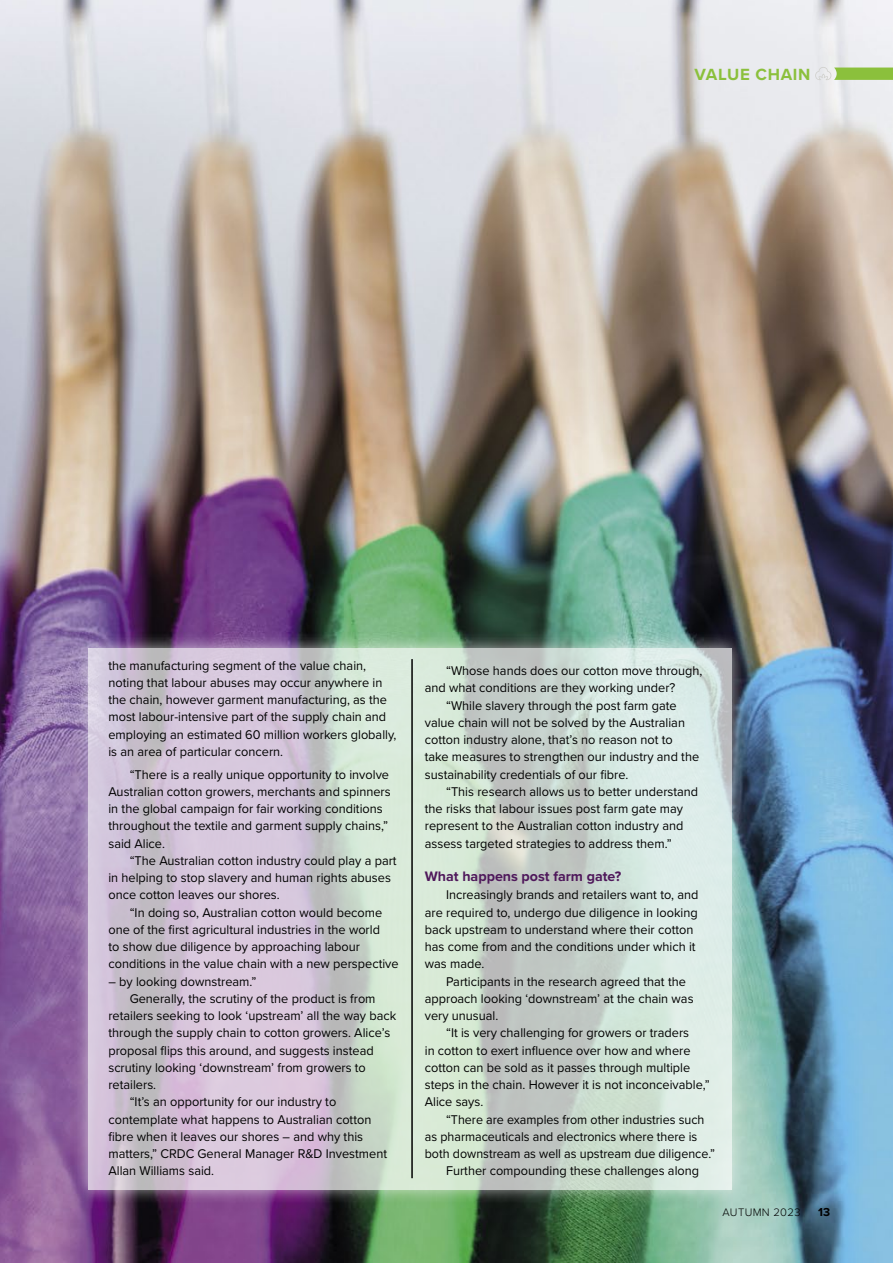
<style>
.page{position:relative;width:893px;height:1263px;background:#fff}
.page>*{position:absolute;margin:0;border:0;box-sizing:border-box;transform-origin:0 0}
.t1{font:700 16.8px "Proxima Nova";letter-spacing:.04em;color:#8bc03c}
.t2{font:700 14.25px "Proxima Nova";color:#4f185b}
.t3{font:13.2px/17.2px "Proxima Nova";color:#000}
.t4{font:13.2px "Proxima Nova";color:#000;scale:.95 1}
.t5{font:700 12px "Proxima Nova";color:#000}
.t6{font:300 11.25px "Proxima Nova";letter-spacing:.03em;color:#000}
</style>
<div class="page">
<img style="left:0;top:0;width:893px;height:1263px">
<div style="left:73px;top:632px;width:674px;height:573px;background:#fff;opacity:.92"></div>
<svg style="left:88px;top:648px;width:644px;height:541px;background:#d0d3d4"></svg>
<svg style="left:815px;top:67px;width:78px;height:13px"></svg>
<hr style="left:412px;top:659px;width:1px;height:519px;background:#000">
<p class="t1" style="left:694px;top:62px;width:117px">VALUE CHAIN</p>
<p class="t3" style="left:108px;top:656px;width:290px">the manufacturing segment of the value chain, noting that labour abuses may occur anywhere in the chain, however garment manufacturing, as the most labour-intensive part of the supply chain and employing an estimated 60 million workers globally, is an area of particular concern.</p>
<p class="t3" style="left:108px;top:765px;width:284px;text-indent:21px">“There is a really unique opportunity to involve Australian cotton growers, merchants and spinners in the global campaign for fair working conditions throughout the textile and garment supply chains,” said Alice.</p>
<p class="t3" style="left:108px;top:851px;width:290px;text-indent:21px">“The Australian cotton industry could play a part in helping to stop slavery and human rights abuses once cotton leaves our shores.</p>
<p class="t3" style="left:108px;top:903px;width:292px;text-indent:21px">“In doing so, Australian cotton would become one of the first agricultural industries in the world<br>to show due diligence by approaching labour conditions in the value chain with a new perspective</p>
<p class="t3" style="left:108px;top:972px;width:150px">– by looking downstream.”</p>
<p class="t3" style="left:130px;top:989px;width:247px">Generally, the scrutiny of the product is from</p>
<p class="t3" style="left:108px;top:1006px;width:289px">retailers seeking to look ‘upstream’ all the way back</p>
<p class="t3" style="left:108px;top:1024px;width:283px">through the supply chain to cotton growers. Alice’s</p>
<p class="t3" style="left:108px;top:1041px;width:267px">proposal flips this around, and suggests instead</p>
<p class="t3" style="left:108px;top:1058px;width:259px">scrutiny looking ‘downstream’ from growers to</p>
<p class="t3" style="left:108px;top:1075px;width:49px">retailers.</p>
<p class="t3" style="left:130px;top:1093px;width:208px">“It’s an opportunity for our industry to</p>
<p class="t3" style="left:108px;top:1110px;width:264px">contemplate what happens to Australian cotton</p>
<p class="t3" style="left:108px;top:1127px;width:256px">fibre when it leaves our shores – and why this</p>
<p class="t3" style="left:108px;top:1144px;width:280px">matters,” CRDC General Manager R&amp;D Investment</p>
<p class="t3" style="left:108px;top:1162px;width:107px">Allan Williams said.</p>
<p class="t3" style="left:446px;top:661px;width:258px">“Whose hands does our cotton move through,</p>
<p class="t3" style="left:425px;top:679px;width:252px">and what conditions are they working under?</p>
<p class="t3" style="left:446px;top:696px;width:232px">“While slavery through the post farm gate</p>
<p class="t3" style="left:425px;top:713px;width:262px">value chain will not be solved by the Australian</p>
<p class="t3" style="left:425px;top:730px;width:249px">cotton industry alone, that’s no reason not to</p>
<p class="t3" style="left:425px;top:748px;width:276px">take measures to strengthen our industry and the</p>
<p class="t3" style="left:425px;top:765px;width:205px">sustainability credentials of our fibre.</p>
<p class="t3" style="left:446px;top:782px;width:254px">“This research allows us to better understand</p>
<p class="t3" style="left:425px;top:799px;width:260px">the risks that labour issues post farm gate may</p>
<p class="t3" style="left:425px;top:817px;width:260px">represent to the Australian cotton industry and</p>
<p class="t3" style="left:425px;top:834px;width:248px">assess targeted strategies to address them.”</p>
<p class="t2" style="left:425px;top:865px;width:198px">What happens post farm gate?</p>
<p class="t3" style="left:425px;top:886px;width:275px;text-indent:21px">Increasingly brands and retailers want to, and are required to, undergo due diligence in looking back upstream to understand where their cotton has come from and the conditions under which it was made.</p>
<p class="t3" style="left:425px;top:972px;width:270px;text-indent:21px">Participants in the research agreed that the approach looking ‘downstream’ at the chain was very unusual.</p>
<p class="t3" style="left:425px;top:1024px;width:286px;text-indent:21px">“It is very challenging for growers or traders<br>in cotton to exert influence over how and where cotton can be sold as it passes through multiple steps in the chain. However it is not inconceivable,” Alice says.</p>
<p class="t4" style="left:446px;top:1109px;width:274px">“There are examples from other industries such</p>
<p class="t4" style="left:425px;top:1127px;width:288px">as pharmaceuticals and electronics where there is</p>
<p class="t4" style="left:425px;top:1144px;width:307px">both downstream as well as upstream due diligence.”</p>
<p class="t3" style="left:446px;top:1162px;width:255px">Further compounding these challenges along</p>
<p class="t6" style="left:723px;top:1203px;width:79px">AUTUMN 2023</p>
<p class="t5" style="left:818px;top:1203px;width:13px">13</p>
</div>
